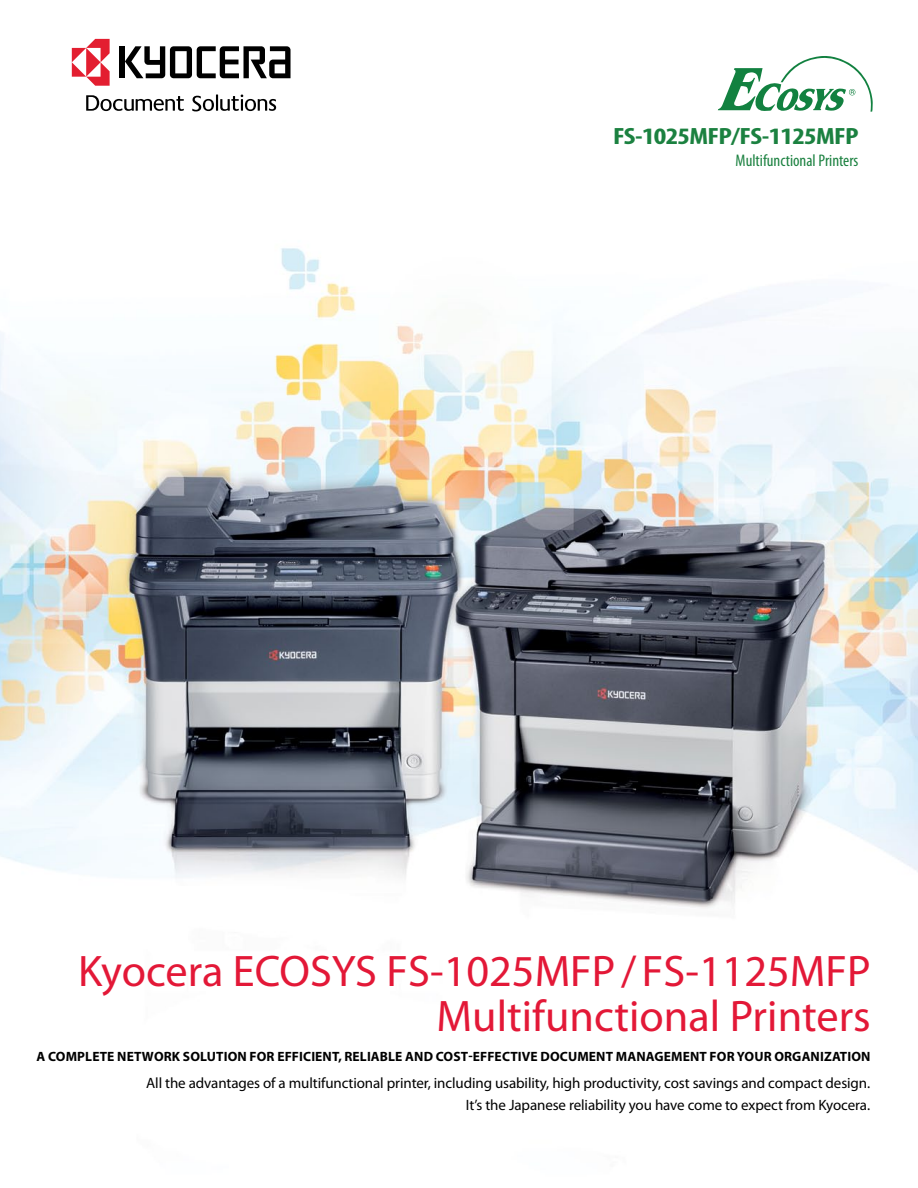
<style>
.page{position:relative;width:918px;height:1188px;background:#fff}
.page>*{position:absolute;margin:0;border:0;box-sizing:border-box;transform-origin:0 0}
.t1{font:44.25px/45.6px "Myriad Pro";color:#e31837;text-align:right}
.t2{font:700 condensed 23.55px "Myriad Pro";letter-spacing:-.025em;color:#1b8140;scale:1.25 1}
.t3{font:condensed 16.8px "Myriad Pro";color:#1b8140}
.t4{font:15px/21.6px "Myriad Pro";letter-spacing:-.005em;color:#000;text-align:right}
.t5{font:700 13.5px "Myriad Pro";letter-spacing:.01em;color:#000}
</style>
<div class="page">
<img style="left:0;top:38px;width:918px;height:871px">
<div style="left:119px;top:46px;width:6px;height:32px;background:#000"></div>
<svg style="left:125px;top:46px;width:166px;height:32px"></svg>
<svg style="left:72px;top:39px;width:38px;height:47px"></svg>
<svg style="left:192px;top:95px;width:84px;height:16px"></svg>
<svg style="left:86px;top:95px;width:98px;height:16px"></svg>
<svg style="left:718px;top:56px;width:155px;height:56px"></svg>
<h2 class="t2" style="left:613px;top:122px;width:198px">FS-1025MFP/FS-1125MFP</h2>
<p class="t3" style="left:736px;top:150px;width:124px">Multifunctional Printers</p>
<h1 class="t1" style="left:78px;top:947px;width:794px">Kyocera ECOSYS FS-1025MFP/ FS-1125MFP<br>Multifunctional Printers</h1>
<p class="t5" style="left:37px;top:1048px;width:836px">A COMPLETE NETWORK SOLUTION FOR EFFICIENT, RELIABLE AND COST-EFFECTIVE DOCUMENT MANAGEMENT FOR YOUR ORGANIZATION</p>
<p class="t4" style="left:146px;top:1072px;width:725px">All the advantages of a multifunctional printer, including usability, high productivity, cost savings and compact design.<br>It’s the Japanese reliability you have come to expect from Kyocera.</p>
</div>
